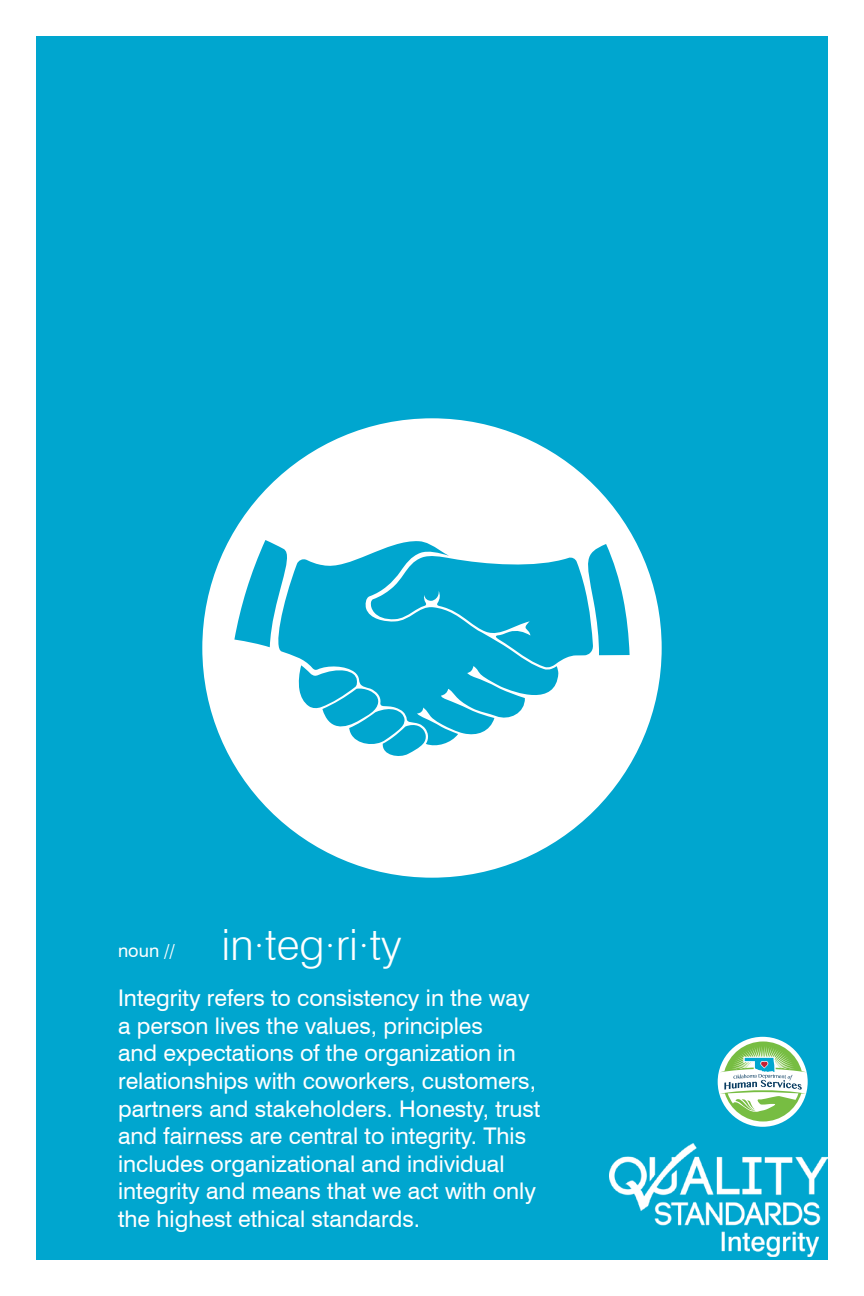
<style>
.page{position:relative;width:864px;height:1296px;background:#fff}
.page>*{position:absolute;margin:0;border:0;box-sizing:border-box;transform-origin:0 0}
.t1{font:300 43.1px "Swiss 721 BT";color:#fff}
.t2{font:23px/27.6px "Swiss 721 BT";color:#fff}
.t3{font:18px "Swiss 721 BT";color:#fff}
</style>
<div class="page">
<div style="left:36px;top:36px;width:792px;height:1224px;background:#00a6cf"></div>
<div style="left:202px;top:418px;width:460px;height:460px;background:#fff;border-radius:50%"></div>
<svg style="left:593px;top:544px;width:37px;height:111px"></svg>
<svg style="left:234px;top:540px;width:359px;height:216px;fill:#00a6cf"></svg>
<svg style="left:718px;top:1037px;width:90px;height:90px"></svg>
<svg style="left:720px;top:1041px;width:86px;height:80px;background:#a0d2b4"></svg>
<img style="left:609px;top:1143px;width:219px;height:113px">
<h1 class="t1" style="left:221px;top:918px;width:181px">in·teg·ri·ty</h1>
<p class="t2" style="left:118px;top:984px;width:424px">Integrity refers to consistency in the way a person lives the values, principles<br>and expectations of the organization in relationships with coworkers, customers, partners and stakeholders. Honesty, trust and fairness are central to integrity. This includes organizational and individual integrity and means that we act with only the highest ethical standards.</p>
<p class="t3" style="left:118px;top:940px;width:58px">noun //</p>
</div>
